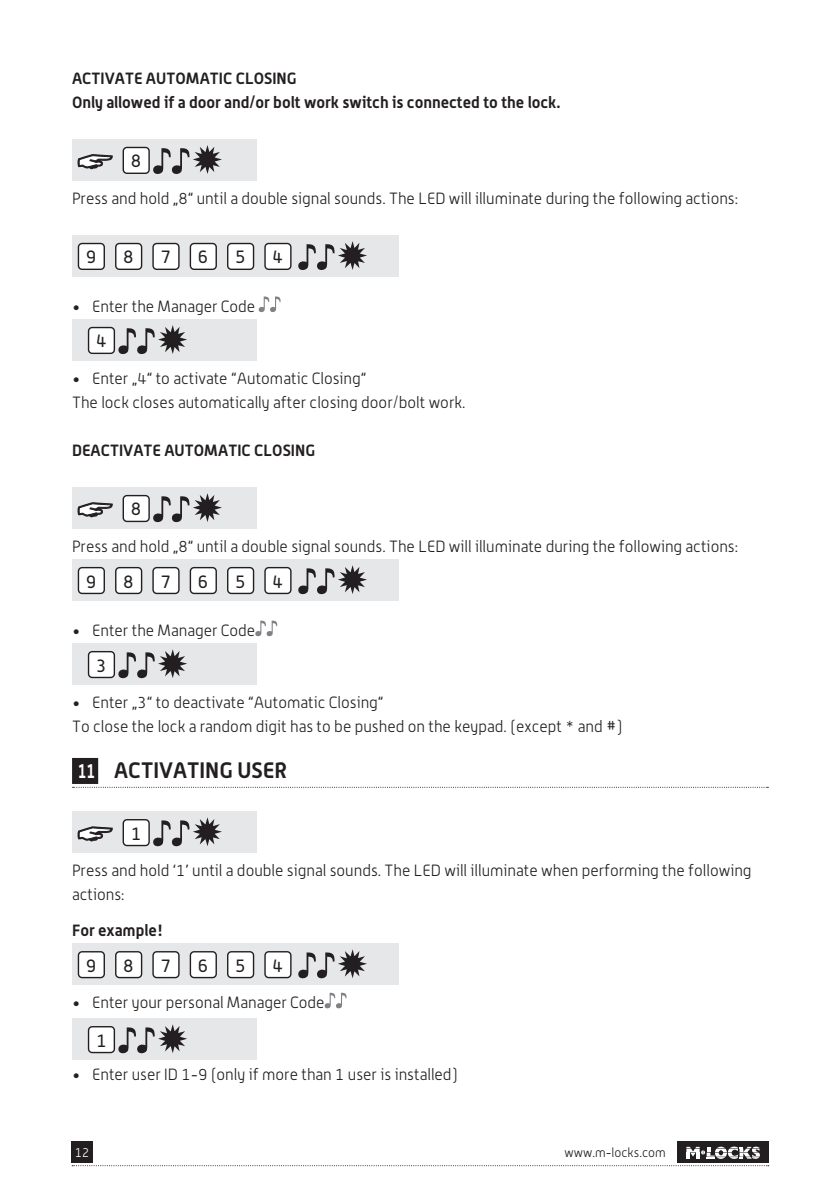
<style>
.page{position:relative;width:840px;height:1191px;background:#fff}
.page>*{position:absolute;margin:0;border:0;box-sizing:border-box;transform-origin:0 0}
.kop{font:700 22px "Alwyn OT";color:#231f20}
.body{font:18px "Alwyn OT";color:#231f20}
.t1{font:300 16px/24px "Alwyn OT";color:#231f20}
.body-2{font:700 16px "Alwyn OT";color:#231f20}
.t2{font:300 12.8px "Alwyn OT";color:#231f20}
.t3{font:300 12.8px "Alwyn OT";color:#fff}
.s1{font-size:20px;color:#fff}
</style>
<div class="page">
<div style="left:72px;top:1141px;width:21px;height:22px;background:#231f20"></div>
<svg style="left:72px;top:1165px;width:696px;height:1px"></svg>
<div style="left:676px;top:1141px;width:91px;height:22px;background:#231f20"></div>
<svg style="left:686px;top:1146px;width:73px;height:12px"></svg>
<div style="left:72px;top:758px;width:26px;height:26px;background:#231f20"></div>
<svg style="left:72px;top:787px;width:696px;height:1px"></svg>
<div style="left:72px;top:139px;width:184px;height:41px;background:#e6e7e9"></div>
<svg style="left:78px;top:154px;width:35px;height:15px"></svg>
<div style="left:123px;top:147px;width:26px;height:26px;background:#fff;border-radius:4px"></div>
<div style="left:122px;top:147px;width:28px;height:27px;border:1px solid #231f20;border-radius:4px"></div>
<svg style="left:153px;top:145px;width:69px;height:29px"></svg>
<div style="left:72px;top:235px;width:327px;height:41px;background:#e6e7e9"></div>
<div style="left:78px;top:243px;width:26px;height:26px;background:#fff;border-radius:4px"></div>
<div style="left:78px;top:243px;width:27px;height:27px;border:1px solid #231f20;border-radius:4px"></div>
<div style="left:116px;top:243px;width:25px;height:26px;background:#fff;border-radius:4px"></div>
<div style="left:115px;top:243px;width:27px;height:27px;border:1px solid #231f20;border-radius:4px"></div>
<div style="left:153px;top:243px;width:26px;height:26px;background:#fff;border-radius:4px"></div>
<div style="left:152px;top:243px;width:27px;height:27px;border:1px solid #231f20;border-radius:4px"></div>
<div style="left:190px;top:243px;width:26px;height:26px;background:#fff;border-radius:4px"></div>
<div style="left:189px;top:243px;width:28px;height:27px;border:1px solid #231f20;border-radius:4px"></div>
<div style="left:227px;top:243px;width:26px;height:26px;background:#fff;border-radius:4px"></div>
<div style="left:227px;top:243px;width:27px;height:27px;border:1px solid #231f20;border-radius:4px"></div>
<div style="left:265px;top:243px;width:26px;height:26px;background:#fff;border-radius:4px"></div>
<div style="left:264px;top:243px;width:27px;height:27px;border:1px solid #231f20;border-radius:4px"></div>
<svg style="left:298px;top:241px;width:69px;height:29px"></svg>
<svg style="left:258px;top:296px;width:22px;height:17px"></svg>
<div style="left:72px;top:319px;width:184px;height:41px;background:#e6e7e9"></div>
<div style="left:88px;top:327px;width:26px;height:26px;background:#fff;border-radius:4px"></div>
<div style="left:88px;top:327px;width:27px;height:27px;border:1px solid #231f20;border-radius:4px"></div>
<svg style="left:118px;top:325px;width:69px;height:29px"></svg>
<div style="left:72px;top:487px;width:184px;height:41px;background:#e6e7e9"></div>
<svg style="left:78px;top:502px;width:35px;height:15px"></svg>
<div style="left:123px;top:495px;width:26px;height:26px;background:#fff;border-radius:4px"></div>
<div style="left:122px;top:495px;width:28px;height:27px;border:1px solid #231f20;border-radius:4px"></div>
<svg style="left:153px;top:493px;width:69px;height:30px"></svg>
<div style="left:72px;top:559px;width:327px;height:41px;background:#e6e7e9"></div>
<div style="left:78px;top:567px;width:26px;height:26px;background:#fff;border-radius:4px"></div>
<div style="left:78px;top:567px;width:27px;height:27px;border:1px solid #231f20;border-radius:4px"></div>
<div style="left:116px;top:567px;width:25px;height:26px;background:#fff;border-radius:4px"></div>
<div style="left:115px;top:567px;width:27px;height:27px;border:1px solid #231f20;border-radius:4px"></div>
<div style="left:153px;top:567px;width:26px;height:26px;background:#fff;border-radius:4px"></div>
<div style="left:152px;top:567px;width:27px;height:27px;border:1px solid #231f20;border-radius:4px"></div>
<div style="left:190px;top:567px;width:26px;height:26px;background:#fff;border-radius:4px"></div>
<div style="left:189px;top:567px;width:28px;height:27px;border:1px solid #231f20;border-radius:4px"></div>
<div style="left:227px;top:567px;width:26px;height:26px;background:#fff;border-radius:4px"></div>
<div style="left:227px;top:567px;width:27px;height:27px;border:1px solid #231f20;border-radius:4px"></div>
<div style="left:265px;top:567px;width:26px;height:26px;background:#fff;border-radius:4px"></div>
<div style="left:264px;top:567px;width:27px;height:27px;border:1px solid #231f20;border-radius:4px"></div>
<svg style="left:298px;top:565px;width:69px;height:30px"></svg>
<svg style="left:255px;top:620px;width:22px;height:17px"></svg>
<div style="left:72px;top:643px;width:184px;height:41px;background:#e6e7e9"></div>
<div style="left:88px;top:651px;width:26px;height:26px;background:#fff;border-radius:4px"></div>
<div style="left:88px;top:651px;width:27px;height:27px;border:1px solid #231f20;border-radius:4px"></div>
<svg style="left:118px;top:649px;width:69px;height:30px"></svg>
<div style="left:72px;top:811px;width:184px;height:41px;background:#e6e7e9"></div>
<svg style="left:78px;top:826px;width:35px;height:15px"></svg>
<div style="left:123px;top:819px;width:26px;height:26px;background:#fff;border-radius:4px"></div>
<div style="left:122px;top:819px;width:28px;height:27px;border:1px solid #231f20;border-radius:4px"></div>
<svg style="left:153px;top:817px;width:69px;height:30px"></svg>
<div style="left:72px;top:943px;width:327px;height:41px;background:#e6e7e9"></div>
<div style="left:78px;top:951px;width:26px;height:26px;background:#fff;border-radius:4px"></div>
<div style="left:78px;top:951px;width:27px;height:27px;border:1px solid #231f20;border-radius:4px"></div>
<div style="left:116px;top:951px;width:25px;height:26px;background:#fff;border-radius:4px"></div>
<div style="left:115px;top:951px;width:27px;height:27px;border:1px solid #231f20;border-radius:4px"></div>
<div style="left:153px;top:951px;width:26px;height:26px;background:#fff;border-radius:4px"></div>
<div style="left:152px;top:951px;width:27px;height:27px;border:1px solid #231f20;border-radius:4px"></div>
<div style="left:190px;top:951px;width:26px;height:26px;background:#fff;border-radius:4px"></div>
<div style="left:189px;top:951px;width:28px;height:27px;border:1px solid #231f20;border-radius:4px"></div>
<div style="left:227px;top:951px;width:26px;height:26px;background:#fff;border-radius:4px"></div>
<div style="left:227px;top:951px;width:27px;height:27px;border:1px solid #231f20;border-radius:4px"></div>
<div style="left:265px;top:951px;width:26px;height:26px;background:#fff;border-radius:4px"></div>
<div style="left:264px;top:951px;width:27px;height:27px;border:1px solid #231f20;border-radius:4px"></div>
<svg style="left:298px;top:949px;width:69px;height:30px"></svg>
<svg style="left:324px;top:992px;width:22px;height:17px"></svg>
<div style="left:72px;top:1018px;width:184px;height:41px;background:#e6e7e9"></div>
<div style="left:88px;top:1026px;width:26px;height:26px;background:#fff;border-radius:4px"></div>
<div style="left:88px;top:1026px;width:27px;height:27px;border:1px solid #231f20;border-radius:4px"></div>
<svg style="left:118px;top:1024px;width:69px;height:30px"></svg>
<p class="body-2" style="left:72px;top:68px;width:226px">ACTIVATE AUTOMATIC CLOSING</p>
<p class="body-2" style="left:72px;top:92px;width:489px">Only allowed if a door and/or bolt work switch is connected to the lock.</p>
<p class="body" style="left:131px;top:150px;width:12px">8</p>
<p class="t1" style="left:72px;top:186px;width:667px">Press and hold „8“ until a double signal sounds. The LED will illuminate during the following actions:</p>
<p class="body" style="left:86px;top:246px;width:12px">9</p>
<p class="body" style="left:123px;top:246px;width:12px">8</p>
<p class="body" style="left:160px;top:246px;width:12px">7</p>
<p class="body" style="left:198px;top:246px;width:12px">6</p>
<p class="body" style="left:235px;top:246px;width:12px">5</p>
<p class="body" style="left:272px;top:246px;width:12px">4</p>
<p class="t1" style="left:72px;top:294px;width:185px">• Enter the Manager Code</p>
<p class="body" style="left:96px;top:330px;width:12px">4</p>
<p class="t1" style="left:72px;top:366px;width:296px">• Enter „4“ to activate “Automatic Closing“</p>
<p class="t1" style="left:72px;top:390px;width:394px">The lock closes automatically after closing door/bolt work.</p>
<p class="body-2" style="left:72px;top:440px;width:244px">DEACTIVATE AUTOMATIC CLOSING</p>
<p class="body" style="left:131px;top:498px;width:12px">8</p>
<p class="t1" style="left:72px;top:534px;width:667px">Press and hold „8“ until a double signal sounds. The LED will illuminate during the following actions:</p>
<p class="body" style="left:86px;top:570px;width:12px">9</p>
<p class="body" style="left:123px;top:570px;width:12px">8</p>
<p class="body" style="left:160px;top:570px;width:12px">7</p>
<p class="body" style="left:198px;top:570px;width:12px">6</p>
<p class="body" style="left:235px;top:570px;width:12px">5</p>
<p class="body" style="left:272px;top:570px;width:12px">4</p>
<p class="t1" style="left:72px;top:618px;width:185px">• Enter the Manager Code</p>
<p class="body" style="left:96px;top:654px;width:12px">3</p>
<p class="t1" style="left:72px;top:690px;width:313px">• Enter „3“ to deactivate “Automatic Closing“</p>
<p class="t1" style="left:72px;top:714px;width:551px">To close the lock a random digit has to be pushed on the keypad. (except * and #)</p>
<p class="kop" style="left:78px;top:756px;width:211px"><span class="s1">11</span> ACTIVATING USER</p>
<p class="body" style="left:131px;top:822px;width:12px">1</p>
<p class="t1" style="left:72px;top:858px;width:680px">Press and hold ‘1’ until a double signal sounds. The LED will illuminate when performing the following actions:</p>
<p class="body-2" style="left:72px;top:920px;width:92px">For example!</p>
<p class="body" style="left:86px;top:954px;width:12px">9</p>
<p class="body" style="left:123px;top:954px;width:12px">8</p>
<p class="body" style="left:160px;top:954px;width:12px">7</p>
<p class="body" style="left:198px;top:954px;width:12px">6</p>
<p class="body" style="left:235px;top:954px;width:12px">5</p>
<p class="body" style="left:272px;top:954px;width:12px">4</p>
<p class="t1" style="left:72px;top:990px;width:254px">• Enter your personal Manager Code</p>
<p class="body" style="left:96px;top:1029px;width:12px">1</p>
<p class="t1" style="left:72px;top:1062px;width:387px">• Enter user ID 1-9 (only if more than 1 user is installed)</p>
<p class="t3" style="left:75px;top:1145px;width:16px">12</p>
<p class="t2" style="left:564px;top:1145px;width:103px">www.m-locks.com</p>
</div>
